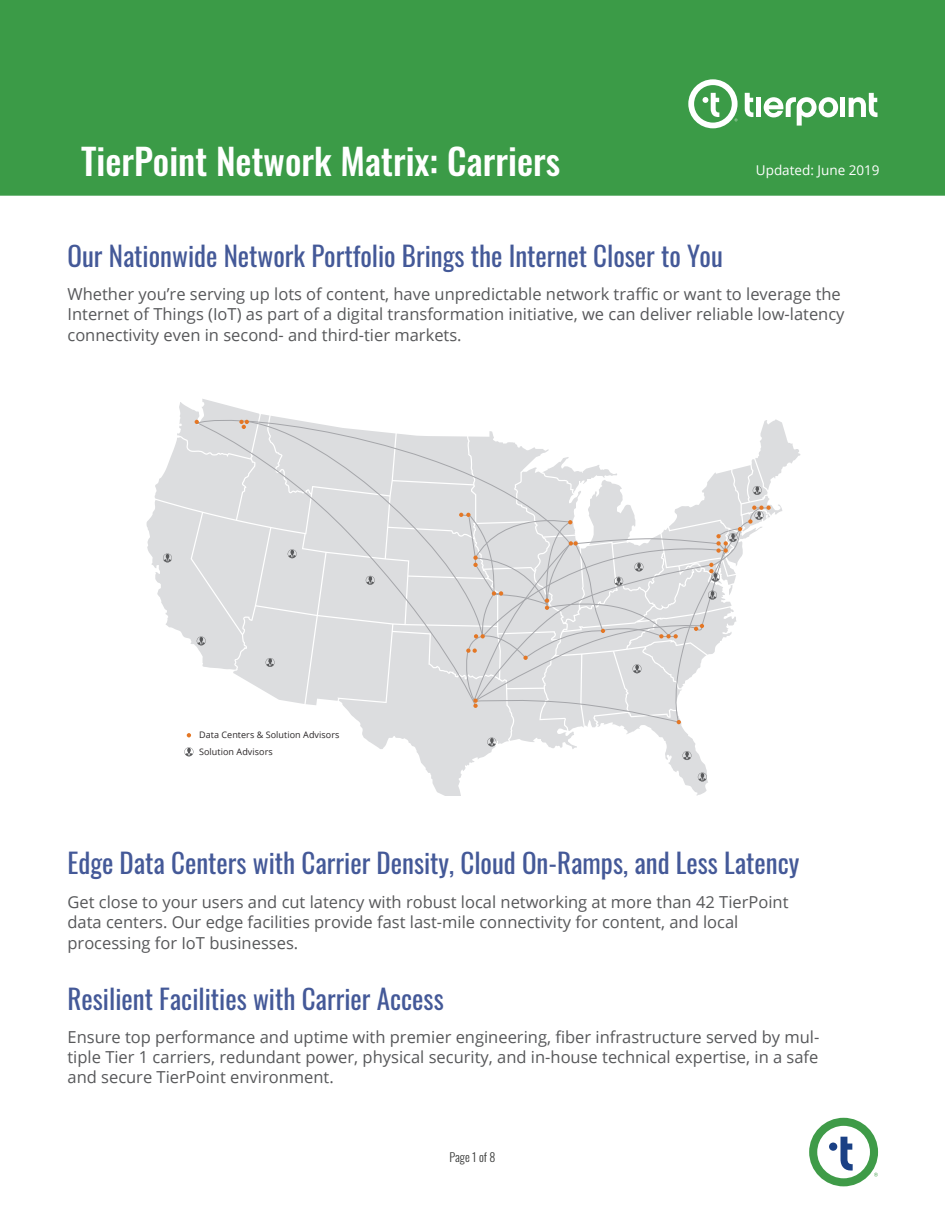
<style>
.page{position:relative;width:945px;height:1215px;background:#fff}
.page>*{position:absolute;margin:0;border:0;box-sizing:border-box;transform-origin:0 0}
.t1{font:500 36px "Oswald";color:#fff}
.t2{font:27px "Oswald";color:#445998}
.t3{font:16.5px/19.8px "Open Sans";color:#57585a}
.t4{font:13.5px "Open Sans";color:#fff}
.t5{font:300 12px "Oswald";letter-spacing:-.005em;color:#373837}
.t6{font:9px/16.8px "Open Sans";letter-spacing:.005em;color:#2b2728}
</style>
<div class="page">
<svg style="left:809px;top:1118px;width:69px;height:68px"></svg>
<div style="left:1px;top:1px;width:943px;height:194px;background:#3b9b47"></div>
<div style="left:0;top:0;width:945px;height:196px;border:2px solid #3b9b47"></div>
<svg style="left:745px;top:93px;width:8px;height:24px"></svg>
<div style="left:756px;top:98px;width:5px;height:19px;background:#fff"></div>
<svg style="left:764px;top:97px;width:74px;height:29px"></svg>
<div style="left:840px;top:98px;width:5px;height:19px;background:#fff"></div>
<svg style="left:849px;top:93px;width:29px;height:25px"></svg>
<svg style="left:688px;top:79px;width:50px;height:49px"></svg>
<svg style="left:146px;top:399px;width:654px;height:397px"></svg>
<p class="t1" style="left:81px;top:142px;width:481px">TierPoint Network Matrix: Carriers</p>
<p class="t4" style="left:756px;top:161px;width:125px">Updated: June 2019</p>
<p class="t2" style="left:68px;top:232px;width:657px">Our Nationwide Network Portfolio Brings the Internet Closer to You</p>
<p class="t3" style="left:68px;top:284px;width:779px">Whether you’re serving up lots of content, have unpredictable network traffic or want to leverage the<br>Internet of Things (IoT) as part of a digital transformation initiative, we can deliver reliable low-latency</p>
<p class="t3" style="left:68px;top:325px;width:396px">connectivity even in second- and third-tier markets.</p>
<p class="t6" style="left:199px;top:726px;width:142px">Data Centers &amp; Solution Advisors<br>Solution Advisors</p>
<p class="t2" style="left:68px;top:839px;width:733px">Edge Data Centers with Carrier Density, Cloud On-Ramps, and Less Latency</p>
<p class="t3" style="left:68px;top:891px;width:723px">Get close to your users and cut latency with robust local networking at more than 42 TierPoint data centers. Our edge facilities provide fast last-mile connectivity for content, and local</p>
<p class="t3" style="left:68px;top:933px;width:232px">processing for IoT businesses.</p>
<p class="t2" style="left:68px;top:975px;width:378px">Resilient Facilities with Carrier Access</p>
<p class="t3" style="left:68px;top:1027px;width:753px;text-align:justify">Ensure top performance and uptime with premier engineering, fiber infrastructure served by mul&shy;tiple Tier 1 carriers, redundant power, physical security, and in-house technical expertise, in a safe and secure TierPoint environment.</p>
<p class="t5" style="left:449px;top:1146px;width:48px">Page 1 of 8</p>
</div>
